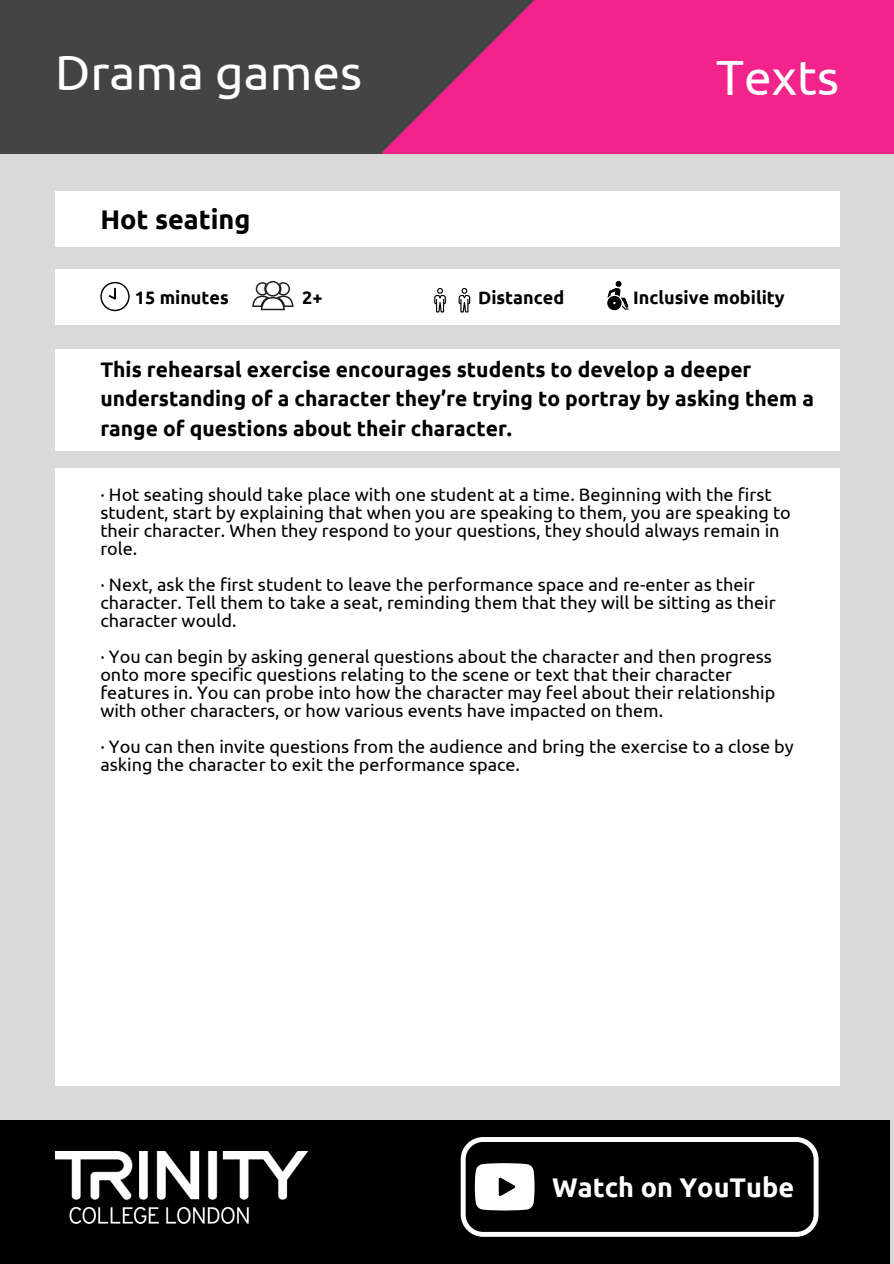
<style>
.page{position:relative;width:894px;height:1264px;background:#fff}
.page>*{position:absolute;margin:0;border:0;box-sizing:border-box;transform-origin:0 0}
.t1{font:49.5px "Ubuntu";color:#fff}
.t2{font:700 27px "Ubuntu";color:#fff}
.t3{font:700 27px "Ubuntu";color:#000}
.t4{font:700 21px/29.2px "Ubuntu";color:#000}
.t5{font:18px/18px "Ubuntu";color:#000}
.t6{font:700 18px "Ubuntu";color:#000}
</style>
<div class="page">
<div style="left:0;top:0;width:893px;height:1263px;background:#d9d9d9"></div>
<div style="left:0;top:0;width:893px;height:153px;background:#f2238a"></div>
<div style="left:0;top:0;width:381px;height:153px;background:#444"></div>
<div style="left:55px;top:192px;width:784px;height:55px;background:#fff"></div>
<div style="left:55px;top:349px;width:784px;height:101px;background:#fff"></div>
<div style="left:55px;top:468px;width:784px;height:617px;background:#fff"></div>
<div style="left:0;top:1120px;width:889px;height:143px;background:#000"></div>
<img style="left:55px;top:1151px;width:252px;height:72px">
<svg style="left:381px;top:0;width:153px;height:153px"></svg>
<div style="left:55px;top:269px;width:784px;height:55px;background:#fff"></div>
<svg style="left:460px;top:1137px;width:358px;height:99px"></svg>
<svg style="left:100px;top:282px;width:30px;height:29px"></svg>
<svg style="left:252px;top:281px;width:41px;height:29px"></svg>
<svg style="left:607px;top:281px;width:21px;height:29px"></svg>
<svg style="left:434px;top:288px;width:36px;height:24px"></svg>
<p class="t1" style="left:55px;top:44px;width:308px">Drama games</p>
<p class="t1" style="left:716px;top:49px;width:124px">Texts</p>
<p class="t3" style="left:100px;top:203px;width:152px">Hot seating</p>
<p class="t6" style="left:135px;top:287px;width:95px">15 minutes</p>
<p class="t6" style="left:302px;top:287px;width:22px">2+</p>
<p class="t6" style="left:478px;top:287px;width:88px">Distanced</p>
<p class="t6" style="left:633px;top:287px;width:153px">Inclusive mobility</p>
<p class="t4" style="left:100px;top:354px;width:715px">This rehearsal exercise encourages students to develop a deeper understanding of a character they’re trying to portray by asking them a range of questions about their character.</p>
<p class="t5" style="left:100px;top:485px;width:691px">· Hot seating should take place with one student at a time. Beginning with the first student, start by explaining that when you are speaking to them, you are speaking to their character. When they respond to your questions, they should always remain in role.</p>
<p class="t5" style="left:100px;top:575px;width:676px">· Next, ask the first student to leave the performance space and re-enter as their character. Tell them to take a seat, reminding them that they will be sitting as their character would.</p>
<p class="t5" style="left:100px;top:647px;width:676px">· You can begin by asking general questions about the character and then progress onto more specific questions relating to the scene or text that their character features in. You can probe into how the character may feel about their relationship with other characters, or how various events have impacted on them.</p>
<p class="t5" style="left:100px;top:737px;width:694px">· You can then invite questions from the audience and bring the exercise to a close by asking the character to exit the performance space.</p>
<p class="t2" style="left:552px;top:1171px;width:243px">Watch on YouTube</p>
</div>
